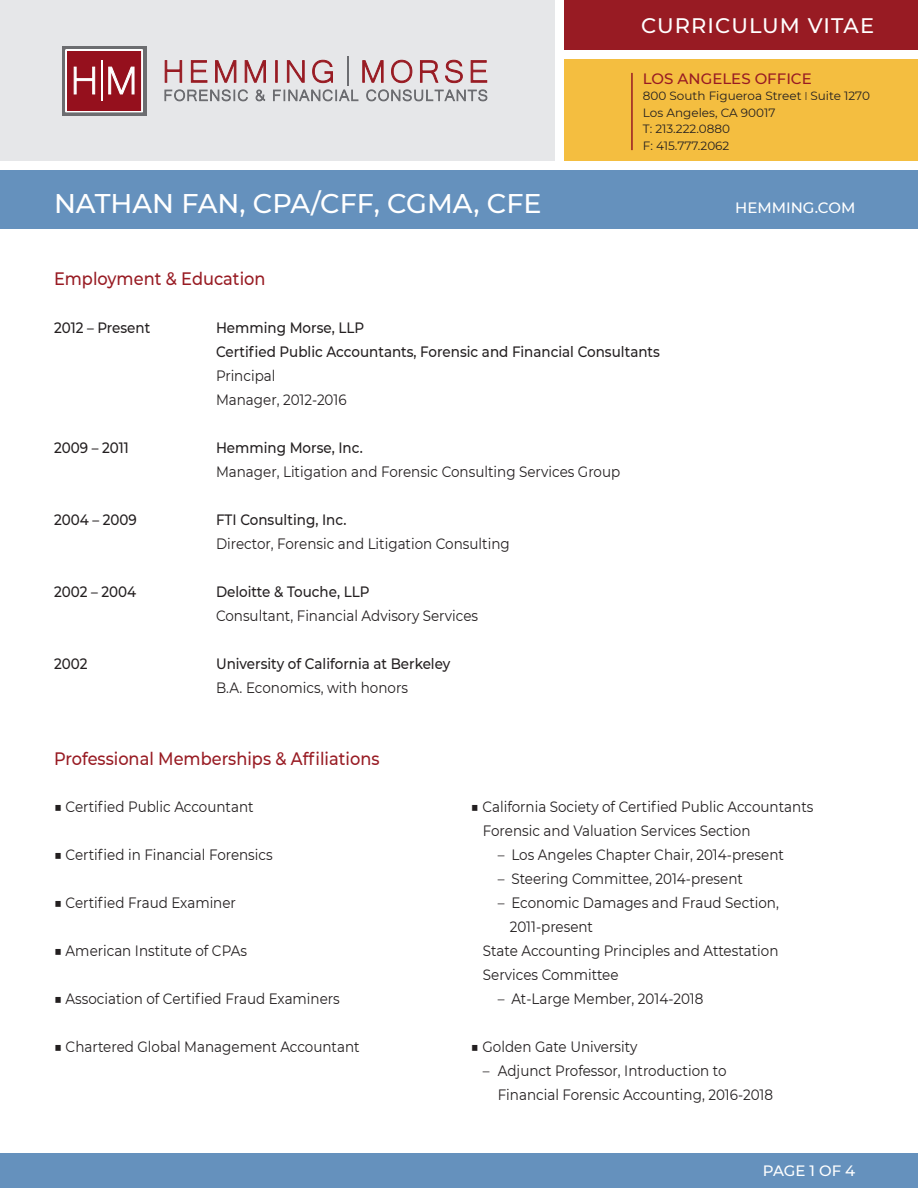
<style>
.page{position:relative;width:918px;height:1188px;background:#fff}
.page>*{position:absolute;margin:0;border:0;box-sizing:border-box;transform-origin:0 0}
.t1{font:500 27px "Montserrat";color:#fff}
.t2{font:500 21px "Montserrat";letter-spacing:.05em;color:#fff}
.t3{font:500 18px "Montserrat";color:#981b23;scale:.9 1}
.Paragraph_Style_1{font:15px/24px "Montserrat";color:#231f20;scale:.9 1}
.t4{font:500 15px/24px "Montserrat";color:#231f20;scale:.9 1}
.t5{font:500 15px "Montserrat";color:#fff}
.t6{font:500 15px "Montserrat";color:#981b23}
.t7{font:12px/16.5px "Montserrat";color:#231f20}
.s1{font-family:"Proxima Nova";font-weight:300}
.s2{font-weight:400}
.s3{font-weight:500}
</style>
<div class="page">
<div style="left:564px;top:0;width:354px;height:49px;background:#981b23"></div>
<div style="left:0;top:0;width:554px;height:160px;background:#e6e7e9"></div>
<div style="left:564px;top:59px;width:354px;height:101px;background:#f4be40"></div>
<svg style="left:165px;top:89px;width:83px;height:12px"></svg>
<svg style="left:256px;top:90px;width:9px;height:11px"></svg>
<svg style="left:273px;top:89px;width:85px;height:12px"></svg>
<svg style="left:366px;top:89px;width:121px;height:12px"></svg>
<svg style="left:164px;top:60px;width:18px;height:23px"></svg>
<svg style="left:191px;top:60px;width:17px;height:23px"></svg>
<svg style="left:215px;top:60px;width:22px;height:23px"></svg>
<svg style="left:244px;top:60px;width:22px;height:23px"></svg>
<div style="left:275px;top:60px;width:3px;height:23px;background:#981b23;border:1px solid #981b23"></div>
<svg style="left:287px;top:60px;width:18px;height:23px"></svg>
<svg style="left:312px;top:60px;width:21px;height:23px"></svg>
<hr style="left:347px;top:56px;width:1px;height:30px;background:#6c6d71">
<svg style="left:362px;top:60px;width:22px;height:23px"></svg>
<svg style="left:391px;top:60px;width:22px;height:23px"></svg>
<svg style="left:420px;top:60px;width:19px;height:23px"></svg>
<svg style="left:445px;top:59px;width:18px;height:24px"></svg>
<svg style="left:470px;top:60px;width:17px;height:23px"></svg>
<div style="left:62px;top:46px;width:85px;height:70px;background:#6c6d70"></div>
<svg style="left:65px;top:49px;width:78px;height:64px;background:#ac4650"></svg>
<div style="left:0;top:170px;width:918px;height:59px;background:#6591bd"></div>
<hr style="left:631px;top:73px;width:2px;height:77px;background:#981b23">
<div style="left:0;top:1153px;width:918px;height:35px;background:#6591bd"></div>
<h2 class="t2" style="left:641px;top:11px;width:234px">CURRICULUM VITAE</h2>
<h1 class="t1" style="left:54px;top:185px;width:489px">NATHAN FAN, CPA/CFF, CGMA, CFE</h1>
<p class="t6" style="left:643px;top:68px;width:170px">LOS ANGELES OFFICE</p>
<p class="t7" style="left:643px;top:88px;width:229px">800 South Figueroa Street <span class="s1">ӏ</span> Suite 1270<br>Los Angeles, CA 90017<br>T: 213.222.0880<br>F: 415.777.2062</p>
<p class="t5" style="left:735px;top:197px;width:122px">HEMMING.COM</p>
<p class="t3" style="left:54px;top:266px;width:237px">Employment &amp; Education</p>
<p class="t4" style="left:54px;top:315px;width:109px">2012 – Present</p>
<p class="t4" style="left:216px;top:315px;width:166px">Hemming Morse, LLP</p>
<p class="t4" style="left:216px;top:339px;width:495px">Certified Public Accountants, Forensic and Financial Consultants<br><span class="s2">Principal</span></p>
<p class="Paragraph_Style_1" style="left:216px;top:387px;width:147px">Manager, 2012-2016</p>
<p class="t4" style="left:54px;top:435px;width:85px">2009 – 2011</p>
<p class="t4" style="left:216px;top:435px;width:165px">Hemming Morse, Inc.</p>
<p class="Paragraph_Style_1" style="left:216px;top:459px;width:451px">Manager, Litigation and Forensic Consulting Services Group</p>
<p class="t4" style="left:54px;top:507px;width:94px">2004 – 2009</p>
<p class="t4" style="left:216px;top:507px;width:147px">FTI Consulting, Inc.</p>
<p class="Paragraph_Style_1" style="left:216px;top:531px;width:328px">Director, Forensic and Litigation Consulting</p>
<p class="t4" style="left:54px;top:579px;width:93px">2002 – 2004</p>
<p class="t4" style="left:216px;top:579px;width:172px">Deloitte &amp; Touche, LLP</p>
<p class="Paragraph_Style_1" style="left:216px;top:603px;width:293px">Consultant, Financial Advisory Services</p>
<p class="t4" style="left:54px;top:651px;width:39px">2002</p>
<p class="t4" style="left:216px;top:651px;width:262px">University of California at Berkeley</p>
<p class="Paragraph_Style_1" style="left:216px;top:675px;width:215px">B.A. Economics, with honors</p>
<p class="t3" style="left:54px;top:746px;width:363px">Professional Memberships &amp; Affiliations</p>
<p class="Paragraph_Style_1" style="left:54px;top:794px;width:223px"><span class="s3">■</span> Certified Public Accountant</p>
<p class="Paragraph_Style_1" style="left:54px;top:842px;width:245px"><span class="s3">■</span> Certified in Financial Forensics</p>
<p class="Paragraph_Style_1" style="left:54px;top:890px;width:204px"><span class="s3">■</span> Certified Fraud Examiner</p>
<p class="Paragraph_Style_1" style="left:54px;top:938px;width:216px"><span class="s3">■</span> American Institute of CPAs</p>
<p class="Paragraph_Style_1" style="left:54px;top:986px;width:319px"><span class="s3">■</span> Association of Certified Fraud Examiners</p>
<p class="Paragraph_Style_1" style="left:54px;top:1034px;width:341px"><span class="s3">■</span> Chartered Global Management Accountant</p>
<p class="Paragraph_Style_1" style="left:471px;top:794px;width:382px"><span class="s3">■</span> California Society of Certified Public Accountants</p>
<p class="Paragraph_Style_1" style="left:483px;top:818px;width:299px">Forensic and Valuation Services Section</p>
<p class="Paragraph_Style_1" style="left:498px;top:842px;width:319px">– Los Angeles Chapter Chair, 2014-present</p>
<p class="Paragraph_Style_1" style="left:498px;top:866px;width:274px">– Steering Committee, 2014-present</p>
<p class="Paragraph_Style_1" style="left:498px;top:890px;width:314px">– Economic Damages and Fraud Section,</p>
<p class="Paragraph_Style_1" style="left:510px;top:914px;width:94px">2011-present</p>
<p class="Paragraph_Style_1" style="left:483px;top:938px;width:330px">State Accounting Principles and Attestation<br>Services Committee</p>
<p class="Paragraph_Style_1" style="left:498px;top:986px;width:230px">– At-Large Member, 2014-2018</p>
<p class="Paragraph_Style_1" style="left:471px;top:1034px;width:186px"><span class="s3">■</span> Golden Gate University</p>
<p class="Paragraph_Style_1" style="left:498px;top:1058px;width:307px;text-indent:-15px">– Adjunct Professor, Introduction to<br>Financial Forensic Accounting, 2016-2018</p>
<p class="t5" style="left:763px;top:1160px;width:94px">PAGE 1 OF 4</p>
</div>
